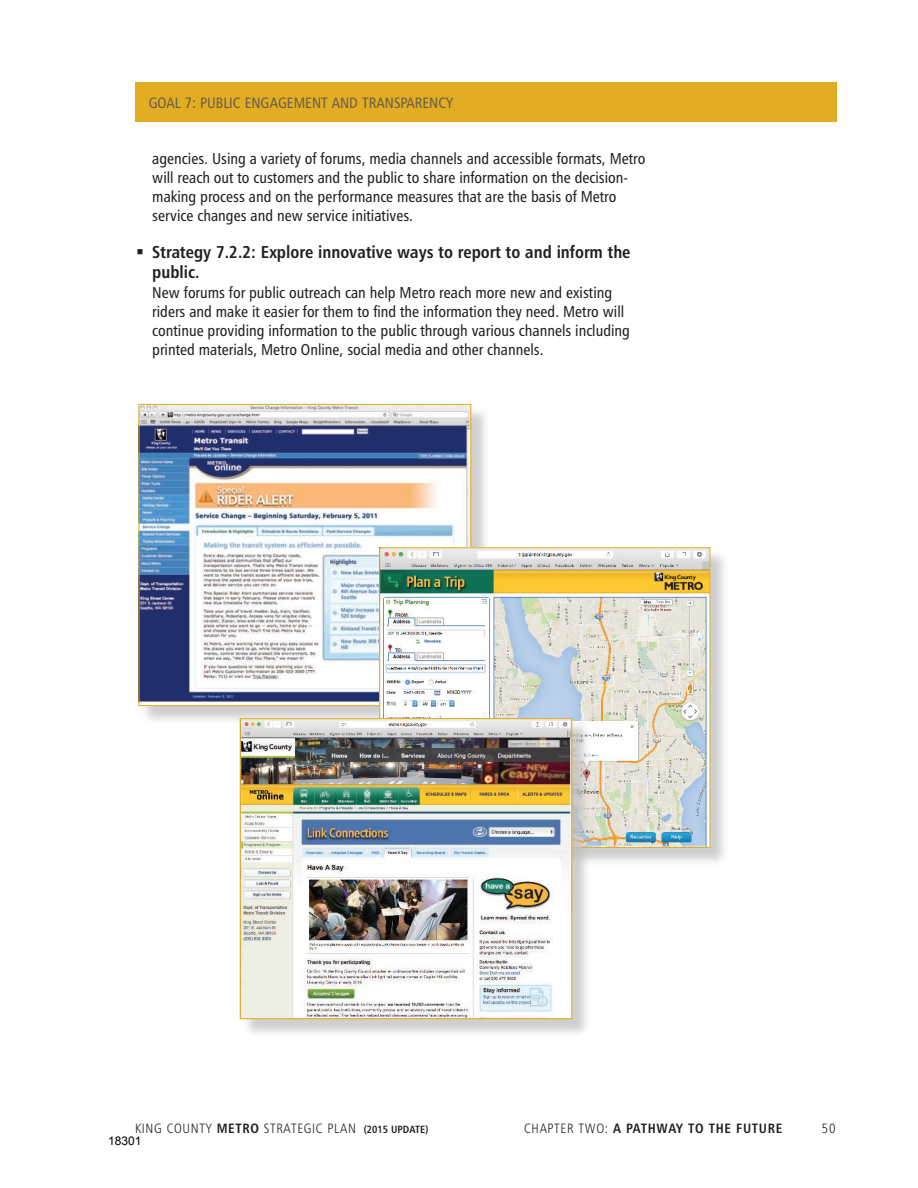
<style>
.page{position:relative;width:918px;height:1188px;background:#fff}
.page>*{position:absolute;margin:0;border:0;box-sizing:border-box;transform-origin:0 0}
.t1{font:17.25px/19.5px "Humanist 777 BT Bold Condensed B";color:#231f20}
.t2{font:15.75px/18.9px "Humanist 777 BT Roman Condensed B";color:#231f20}
.t3{font:15px "Humanist 777 BT Roman Condensed B";color:#685d49}
.t4{font:13.5px "Humanist 777 BT Light Condensed B";letter-spacing:.05em;color:#231f20}
.t5{font:13.5px "Humanist 777 BT Bold Condensed B";letter-spacing:.05em;color:#231f20}
.t6{font:12px "Arial";color:#000}
.s1{font-family:"Humanist 777 BT Bold Condensed B"}
.s2{font-family:"Humanist 777 BT Bold Condensed B";font-size:10.5px}
.s3{font-family:"Humanist 777 BT Light Condensed B"}
</style>
<div class="page">
<div style="left:141px;top:406px;width:349px;height:319px;background:#c0bfbf;opacity:.75"></div>
<img style="left:140px;top:406px;width:329px;height:298px">
<div style="left:138px;top:404px;width:333px;height:302px;border:1px solid #e3ad23"></div>
<div style="left:381px;top:550px;width:348px;height:317px;background:#c0bfbf;opacity:.75"></div>
<img style="left:381px;top:549px;width:327px;height:297px">
<div style="left:135px;top:82px;width:702px;height:39px;background:#e3ad23"></div>
<div style="left:242px;top:720px;width:349px;height:318px;background:#c0bfbf;opacity:.75"></div>
<img style="left:242px;top:720px;width:328px;height:297px">
<div style="left:240px;top:718px;width:332px;height:301px;border:1px solid #e3ad23"></div>
<p class="t3" style="left:149px;top:94px;width:306px">GOAL 7: PUBLIC ENGAGEMENT AND TRANSPARENCY</p>
<p class="t2" style="left:152px;top:149px;width:495px">agencies. Using a variety of forums, media channels and accessible formats, Metro will reach out to customers and the public to share information on the decision&shy;making process and on the performance measures that are the basis of Metro service changes and new service initiatives.</p>
<p class="t1" style="left:152px;top:242px;width:480px;text-indent:-16px">▪ Strategy 7.2.2: Explore innovative ways to report to and inform the public.</p>
<p class="t2" style="left:152px;top:283px;width:479px">New forums for public outreach can help Metro reach more new and existing riders and make it easier for them to find the information they need. Metro will continue providing information to the public through various channels including printed materials, Metro Online, social media and other channels.</p>
<p class="t4" style="left:135px;top:1120px;width:295px">KING COUNTY <span class="s1">METRO</span> STRATEGIC PLAN <span class="s2">(2015 UPDATE)</span></p>
<p class="t5" style="left:524px;top:1120px;width:260px"><span class="s3">CHAPTER TWO:</span> A PATHWAY TO THE FUTURE</p>
<p class="t4" style="left:822px;top:1120px;width:15px">50</p>
<p class="t6" style="left:108px;top:1133px;width:35px">18301</p>
</div>
